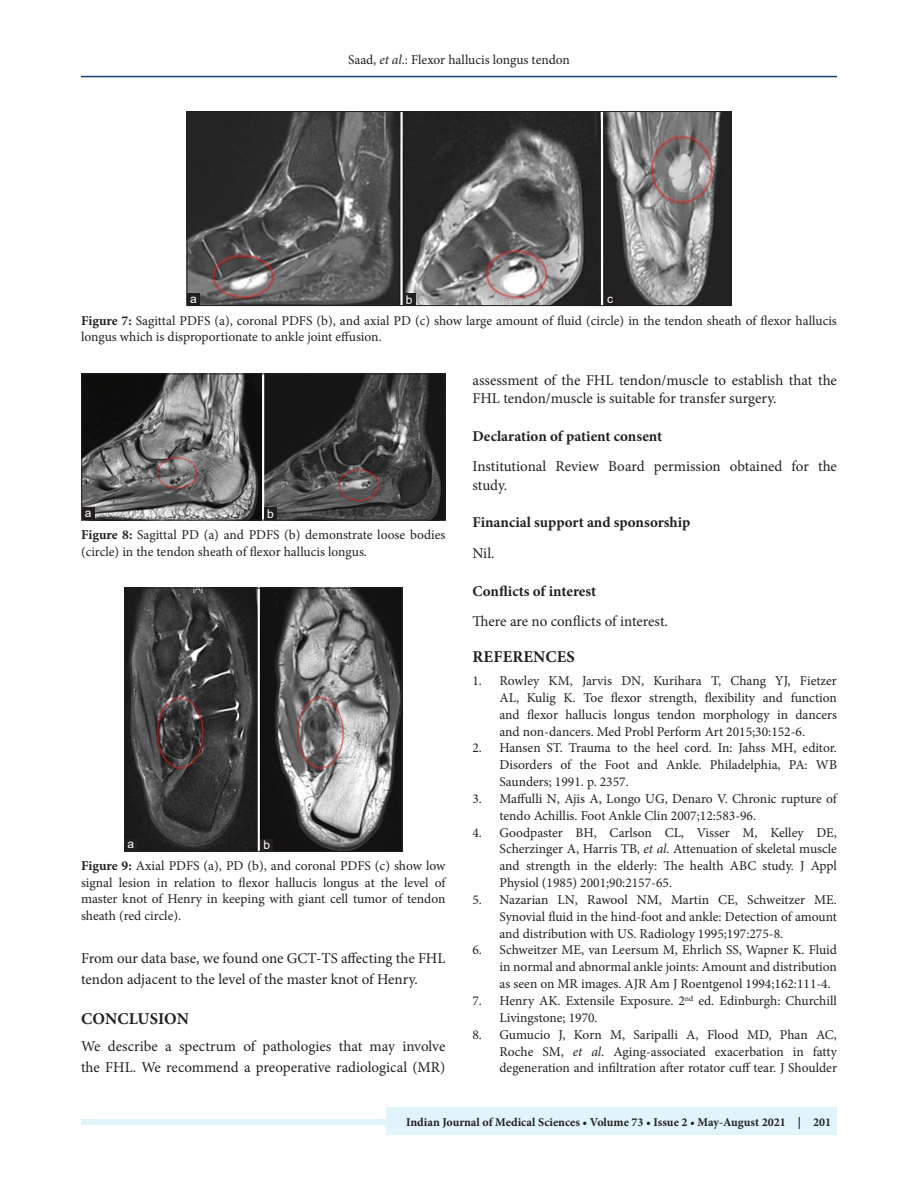
<style>
.page{position:relative;width:918px;height:1188px;background:#fff}
.page>*{position:absolute;margin:0;border:0;box-sizing:border-box;transform-origin:0 0}
.t1{font:700 16.5px "Minion Pro";letter-spacing:.01em;color:#231f20}
.t2{font:15px/21.3px "Minion Pro";color:#231f20}
.t3{font:700 15px "Minion Pro";color:#231f20}
.t4{font:13.5px/16.8px "Minion Pro";color:#231f20;text-align:justify}
.t5{font:700 12px "Minion Pro";color:#231f20}
.t6{font:12px "Arial";color:#fff}
.s1{font-style:italic}
.s2{font-weight:700}
</style>
<div class="page">
<hr style="left:81px;top:76px;width:756px;height:1px;background:#164077">
<div style="left:81px;top:1119px;width:756px;height:6px;background:#e1f4fc"></div>
<div style="left:387px;top:1107px;width:450px;height:28px;background:#e1f4fc"></div>
<img style="left:189px;top:113px;width:540px;height:191px">
<div style="left:187px;top:111px;width:544px;height:195px;border:1px solid #231f20"></div>
<div style="left:604px;top:293px;width:13px;height:13px;background:#231f20"></div>
<div style="left:403px;top:293px;width:13px;height:13px;background:#231f20"></div>
<div style="left:187px;top:293px;width:13px;height:13px;background:#231f20"></div>
<img style="left:84px;top:376px;width:359px;height:142px">
<div style="left:82px;top:374px;width:363px;height:146px;border:1px solid #231f20"></div>
<div style="left:264px;top:507px;width:13px;height:13px;background:#231f20"></div>
<div style="left:82px;top:507px;width:12px;height:13px;background:#231f20"></div>
<img style="left:126px;top:590px;width:274px;height:260px">
<div style="left:124px;top:588px;width:278px;height:264px;border:1px solid #231f20"></div>
<div style="left:260px;top:839px;width:13px;height:12px;background:#231f20"></div>
<div style="left:124px;top:839px;width:13px;height:12px;background:#231f20"></div>
<p class="t4" style="left:348px;top:51px;width:223px">Saad, <span class="s1">et al</span>.: Flexor hallucis longus tendon</p>
<p class="t6" style="left:190px;top:290px;width:8px">a</p>
<p class="t6" style="left:406px;top:291px;width:8px">b</p>
<p class="t6" style="left:607px;top:290px;width:7px">c</p>
<p class="t4" style="left:81px;top:312px;width:757px"><span class="s2">Figure 7:</span> Sagittal PDFS (a), coronal PDFS (b), and axial PD (c) show large amount of fluid (circle) in the tendon sheath of flexor hallucis longus which is disproportionate to ankle joint effusion.</p>
<p class="t6" style="left:85px;top:504px;width:8px">a</p>
<p class="t6" style="left:267px;top:505px;width:8px">b</p>
<p class="t4" style="left:81px;top:527px;width:366px"><span class="s2">Figure 8:</span> Sagittal PD (a) and PDFS (b) demonstrate loose bodies (circle) in the tendon sheath of flexor hallucis longus.</p>
<p class="t6" style="left:128px;top:836px;width:8px">a</p>
<p class="t6" style="left:263px;top:837px;width:8px">b</p>
<p class="t4" style="left:81px;top:858px;width:366px"><span class="s2">Figure 9:</span> Axial PDFS (a), PD (b), and coronal PDFS (c) show low signal lesion in relation to flexor hallucis longus at the level of master knot of Henry in keeping with giant cell tumor of tendon sheath (red circle).</p>
<p class="t2" style="left:81px;top:948px;width:366px">From our data base, we found one GCT-TS affecting the FHL tendon adjacent to the level of the master knot of Henry.</p>
<p class="t1" style="left:81px;top:1007px;width:109px">CONCLUSION</p>
<p class="t2" style="left:81px;top:1036px;width:366px">We describe a spectrum of pathologies that may involve the FHL. We recommend a preoperative radiological (MR)</p>
<p class="t2" style="left:472px;top:371px;width:366px;line-height:18.3px">assessment of the FHL tendon/muscle to establish that the<br>FHL tendon/muscle is suitable for transfer surgery.</p>
<p class="t3" style="left:472px;top:425px;width:191px">Declaration of patient consent</p>
<p class="t2" style="left:472px;top:457px;width:366px;line-height:18.3px">Institutional Review Board permission obtained for the study.</p>
<p class="t3" style="left:472px;top:512px;width:219px">Financial support and sponsorship</p>
<p class="t2" style="left:472px;top:542px;width:24px">Nil.</p>
<p class="t3" style="left:472px;top:580px;width:125px">Conflicts of interest</p>
<p class="t2" style="left:472px;top:611px;width:197px">There are no conflicts of interest.</p>
<p class="t1" style="left:473px;top:645px;width:104px">REFERENCES</p>
<p class="t4" style="left:500px;top:672px;width:339px;text-indent:-27px">1. Rowley KM, Jarvis DN, Kurihara T, Chang YJ, Fietzer AL, Kulig K. Toe flexor strength, flexibility and function and flexor hallucis longus tendon morphology in dancers and non-dancers. Med Probl Perform Art 2015;30:152-6.</p>
<p class="t4" style="left:500px;top:740px;width:339px;text-indent:-27px">2. Hansen ST. Trauma to the heel cord. In: Jahss MH, editor.<br>Disorders of the Foot and Ankle. Philadelphia, PA: WB Saunders; 1991. p. 2357.</p>
<p class="t4" style="left:500px;top:790px;width:339px;text-indent:-27px">3. Maffulli N, Ajis A, Longo UG, Denaro V. Chronic rupture of tendo Achillis. Foot Ankle Clin 2007;12:583-96.</p>
<p class="t4" style="left:500px;top:824px;width:339px;text-indent:-27px">4. Goodpaster BH, Carlson CL, Visser M, Kelley DE, Scherzinger A, Harris TB, <span class="s1">et al</span>. Attenuation of skeletal muscle and strength in the elderly: The health ABC study. J Appl Physiol (1985) 2001;90:2157-65.</p>
<p class="t4" style="left:500px;top:891px;width:339px;text-indent:-27px">5. Nazarian LN, Rawool NM, Martin CE, Schweitzer ME.<br>Synovial fluid in the hind-foot and ankle: Detection of amount and distribution with US. Radiology 1995;197:275-8.</p>
<p class="t4" style="left:500px;top:942px;width:339px;text-indent:-27px">6. Schweitzer ME, van Leersum M, Ehrlich SS, Wapner K. Fluid in normal and abnormal ankle joints: Amount and distribution as seen on MR images. AJR Am J Roentgenol 1994;162:111-4.</p>
<p class="t4" style="left:500px;top:992px;width:339px;text-indent:-27px">7. Henry AK. Extensile Exposure. 2<sup>nd</sup> ed. Edinburgh: Churchill<br>Livingstone; 1970.</p>
<p class="t4" style="left:500px;top:1026px;width:339px;text-indent:-27px">8. Gumucio J, Korn M, Saripalli A, Flood MD, Phan AC, Roche SM, <span class="s1">et al</span>. Aging-associated exacerbation in fatty degeneration and infiltration after rotator cuff tear. J Shoulder</p>
<p class="t5" style="left:406px;top:1114px;width:426px">Indian Journal of Medical Sciences • Volume 73 • Issue 2 • May-August 2021 | 201</p>
</div>
